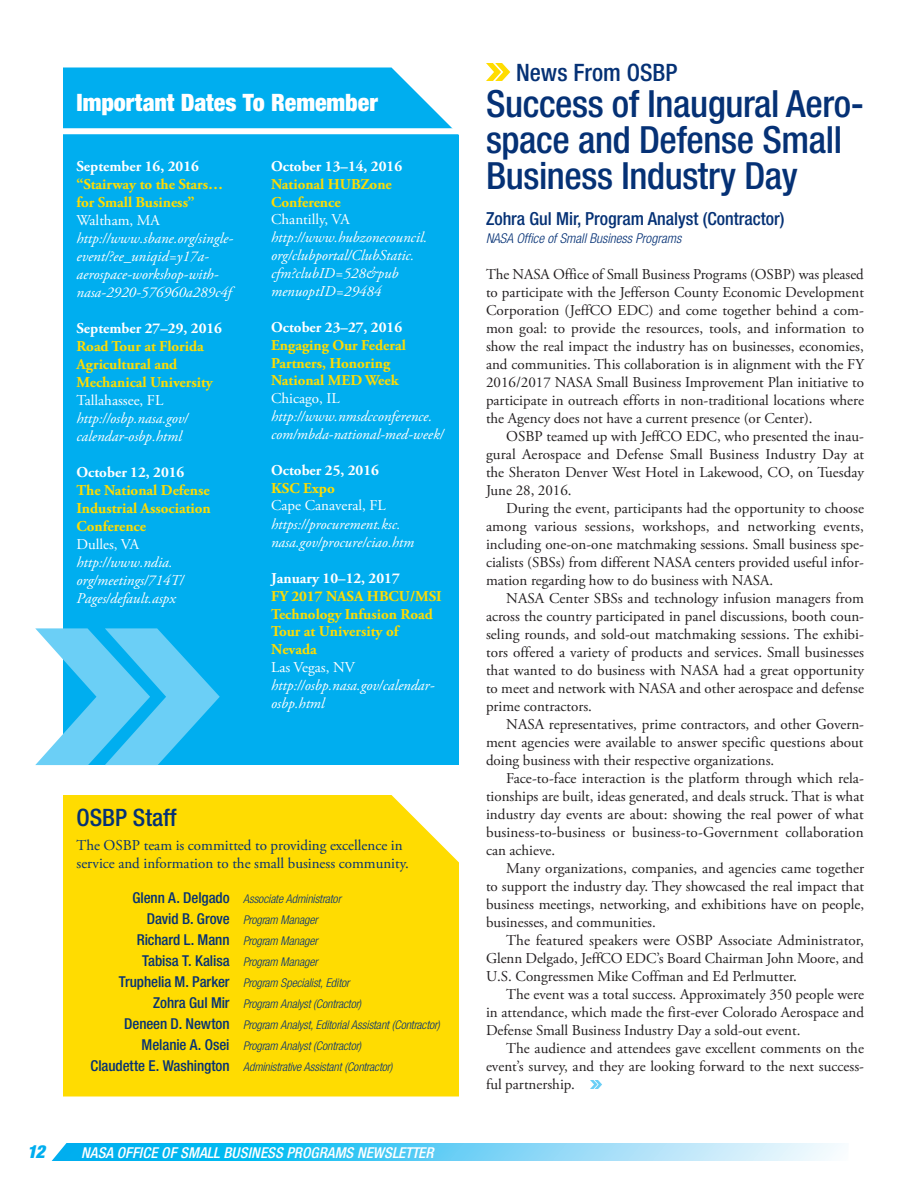
<style>
.page{position:relative;width:918px;height:1188px;background:#fff}
.page>*{position:absolute;margin:0;border:0;box-sizing:border-box;transform-origin:0 0}
.storyHead{font:500 condensed 37.5px/36px "Helvetica Neue LT Std";letter-spacing:-.01em;color:#053175}
.TOC_Sidebar_Head{font:900 condensed 24px "Helvetica Neue LT Std";color:#fff}
.storySubhead{font:500 condensed 24px "Helvetica Neue LT Std";color:#053175}
.byLine{font:500 condensed 18px "Helvetica Neue LT Std";color:#053175}
.t1{font:italic 900 condensed 18px "Helvetica Neue LT Std";color:#00aeef}
.bodyText{font:15px/18px "Adobe Garamond Pro";color:#231f20;text-align:justify}
.Event_Calendar_text{font:italic 15px/17.9px "Adobe Garamond Pro";color:#fff}
.bodyTextFirst{font:15px/18px "Adobe Garamond Pro";color:#231f20;text-align:justify}
.Event_Calendar_Title{font:700 15px/18px "Adobe Garamond Pro";color:#ffdc01}
.Event_Calendar_text-2{font:700 15px/17.9px "Adobe Garamond Pro";color:#ffdc01}
.bodyTextNoSpace{font:15px/18px "Adobe Garamond Pro";color:#053175}
.Event_Calendar_date{font:700 15px "Adobe Garamond Pro";color:#fff}
.t2{font:italic 500 condensed 15px "Helvetica Neue LT Std";letter-spacing:.005em;color:#fff}
.Event_Calendar_text-3{font:15px "Adobe Garamond Pro";color:#fff}
.OSBP_staff_name{font:500 condensed 15px "Helvetica Neue LT Std";letter-spacing:-.005em;color:#053175}
.bylineTitle{font:italic 300 condensed 13.5px "Helvetica Neue LT Std";color:#053175}
.OSBP_staff_name-2{font:italic 300 condensed 12px "Helvetica Neue LT Std";letter-spacing:-.005em;color:#053175}
.s1{font-weight:700;font-style:normal}
.s2{font-weight:700;font-style:normal;color:#ffdc01}
.s3{font-style:normal}
.s4{color:#fff}
.s5{font-weight:400;color:#fff}
.s6{font-weight:400;font-style:italic;color:#fff}
.s7{font-weight:500;font-style:normal;font-size:15px}
.s8{font-weight:300;font-style:italic;font-size:12px}
</style>
<div class="page">
<svg style="left:52px;top:1143px;width:790px;height:18px;background:#66d0f5"></svg>
<div style="left:63px;top:68px;width:396px;height:697px;background:#00aeef"></div>
<div style="left:63px;top:128px;width:409px;height:6px;background:#fff"></div>
<div style="left:63px;top:795px;width:396px;height:301px;background:#ffdc01"></div>
<svg style="left:486px;top:63px;width:24px;height:18px"></svg>
<svg style="left:590px;top:1080px;width:12px;height:9px"></svg>
<svg style="left:35px;top:628px;width:185px;height:137px;background:#5acaf4"></svg>
<h2 class="TOC_Sidebar_Head" style="left:76px;top:88px;width:303px">Important Dates To Remember</h2>
<p class="Event_Calendar_date" style="left:76px;top:158px;width:124px">September 16, 2016</p>
<p class="Event_Calendar_Title" style="left:76px;top:176px;width:148px">“Stairway to the Stars… for Small Business”</p>
<p class="Event_Calendar_text-3" style="left:76px;top:211px;width:85px">Waltham, MA</p>
<p class="Event_Calendar_text" style="left:76px;top:230px;width:158px">http://www.sbane.org/single&shy;event/?ee_uniqid=y17a&shy;aerospace-workshop-with&shy;nasa-2920-576960a289c4f</p>
<p class="Event_Calendar_date" style="left:76px;top:320px;width:147px">September 27–29, 2016</p>
<p class="Event_Calendar_Title" style="left:76px;top:338px;width:138px">Road Tour at Florida<br>Agricultural and<br>Mechanical University</p>
<p class="Event_Calendar_text-3" style="left:76px;top:391px;width:88px">Tallahassee, FL</p>
<p class="Event_Calendar_text" style="left:76px;top:410px;width:113px">http://osbp.nasa.gov/ calendar-osbp.html</p>
<p class="Event_Calendar_date" style="left:76px;top:464px;width:109px">October 12, 2016</p>
<p class="Event_Calendar_Title" style="left:76px;top:482px;width:136px;text-align:justify">The National Defense Industrial Association Conference</p>
<p class="Event_Calendar_text-3" style="left:76px;top:535px;width:64px">Dulles, VA</p>
<p class="Event_Calendar_text" style="left:76px;top:554px;width:109px">http://www.ndia. org/meetings/714T/<br>Pages/default.aspx</p>
<p class="Event_Calendar_text" style="left:271px;top:158px;width:158px"><span class="s1">October 13–14, 2016<br></span><span class="s2">National HUBZone<br>Conference<br></span><span class="s3">Chantilly, VA </span>http://www.hubzonecouncil. org/clubportal/ClubStatic. cfm?clubID=528&amp;pub menuoptID=29484</p>
<p class="Event_Calendar_text" style="left:271px;top:319px;width:174px"><span class="s1">October 23–27, 2016<br></span><span class="s2">Engaging Our Federal<br>Partners, Honoring<br>National MED Week<br></span><span class="s3">Chicago, IL </span>http://www.nmsdcconference. com/mbda-national-med-week/</p>
<p class="Event_Calendar_text" style="left:271px;top:461px;width:145px"><span class="s1">October 25, 2016<br></span><span class="s2">KSC Expo<br></span><span class="s3">Cape Canaveral, FL </span>https://procurement.ksc. nasa.gov/procure/ciao.htm</p>
<p class="Event_Calendar_text-2" style="left:271px;top:569px;width:172px"><span class="s4">January 10–12, 2017<br></span>FY 2017 NASA HBCU/MSI<br>Technology Infusion Road<br>Tour at University of<br>Nevada<br><span class="s5">Las Vegas, NV </span><span class="s6">http://osbp.nasa.gov/calendar&shy;osbp.html</span></p>
<p class="storySubhead" style="left:76px;top:803px;width:102px">OSBP Staff</p>
<p class="bodyTextNoSpace" style="left:76px;top:837px;width:334px">The OSBP team is committed to providing excellence in service and information to the small business community.</p>
<p class="OSBP_staff_name-2" style="left:132px;top:892px;width:210px"><span class="s7">Glenn A. Delgado</span> Associate Administrator</p>
<p class="OSBP_staff_name-2" style="left:147px;top:913px;width:172px"><span class="s7">David B. Grove</span> Program Manager</p>
<p class="OSBP_staff_name-2" style="left:137px;top:934px;width:183px"><span class="s7">Richard L. Mann</span> Program Manager</p>
<p class="OSBP_staff_name" style="left:142px;top:952px;width:177px">Tabisa T. Kalisa <span class="s8">Program Manager</span></p>
<p class="OSBP_staff_name-2" style="left:119px;top:976px;width:232px"><span class="s7">Truphelia M. Parker</span> Program Specialist, Editor</p>
<p class="OSBP_staff_name-2" style="left:153px;top:997px;width:210px"><span class="s7">Zohra Gul Mir</span> Program Analyst (Contractor)</p>
<p class="OSBP_staff_name-2" style="left:124px;top:1018px;width:317px"><span class="s7">Deneen D. Newton</span> Program Analyst, Editorial Assistant (Contractor)</p>
<p class="OSBP_staff_name-2" style="left:142px;top:1039px;width:221px"><span class="s7">Melanie A. Osei</span> Program Analyst (Contractor)</p>
<p class="OSBP_staff_name-2" style="left:91px;top:1060px;width:303px"><span class="s7">Claudette E. Washington</span> Administrative Assistant (Contractor)</p>
<p class="t1" style="left:27px;top:1141px;width:19px">12</p>
<p class="t2" style="left:81px;top:1144px;width:354px">NASA OFFICE OF SMALL BUSINESS PROGRAMS NEWSLETTER</p>
<p class="storySubhead" style="left:516px;top:58px;width:163px">News From OSBP</p>
<p class="storyHead" style="left:486px;top:85px;width:379px">Success of Inaugural Aero‑ space and Defense Small<br>Business Industry Day</p>
<p class="byLine" style="left:486px;top:208px;width:300px">Zohra Gul Mir, Program Analyst (Contractor)</p>
<p class="bylineTitle" style="left:486px;top:230px;width:197px">NASA Office of Small Business Programs</p>
<p class="bodyTextFirst" style="left:486px;top:266px;width:380px">The NASA Office of Small Business Programs (OSBP) was pleased to participate with the Jefferson County Economic Development Corporation (JeffCO EDC) and come together behind a com&shy;mon goal: to provide the resources, tools, and information to show the real impact the industry has on businesses, economies, and communities. This collaboration is in alignment with the FY 2016/2017 NASA Small Business Improvement Plan initiative to participate in outreach efforts in non-traditional locations where the Agency does not have a current presence (or Center).</p>
<p class="bodyText" style="left:486px;top:428px;width:380px;text-indent:20px">OSBP teamed up with JeffCO EDC, who presented the inau&shy;gural Aerospace and Defense Small Business Industry Day at the Sheraton Denver West Hotel in Lakewood, CO, on Tuesday June 28, 2016.</p>
<p class="bodyText" style="left:486px;top:500px;width:380px;text-indent:20px">During the event, participants had the opportunity to choose among various sessions, workshops, and networking events, including one-on-one matchmaking sessions. Small business spe&shy;cialists (SBSs) from different NASA centers provided useful infor&shy;mation regarding how to do business with NASA.</p>
<p class="bodyText" style="left:486px;top:590px;width:380px;text-indent:20px">NASA Center SBSs and technology infusion managers from across the country participated in panel discussions, booth coun&shy;seling rounds, and sold-out matchmaking sessions. The exhibi&shy;tors offered a variety of products and services. Small businesses that wanted to do business with NASA had a great opportunity to meet and network with NASA and other aerospace and defense prime contractors.</p>
<p class="bodyText" style="left:486px;top:716px;width:380px;text-indent:20px">NASA representatives, prime contractors, and other Govern&shy;ment agencies were available to answer specific questions about doing business with their respective organizations.</p>
<p class="bodyText" style="left:486px;top:770px;width:380px;text-indent:20px">Face-to-face interaction is the platform through which rela&shy;tionships are built, ideas generated, and deals struck. That is what industry day events are about: showing the real power of what business-to-business or business-to-Government collaboration can achieve.</p>
<p class="bodyText" style="left:486px;top:860px;width:380px;text-indent:20px">Many organizations, companies, and agencies came together to support the industry day. They showcased the real impact that business meetings, networking, and exhibitions have on people, businesses, and communities.</p>
<p class="bodyText" style="left:486px;top:932px;width:379px;text-indent:20px">The featured speakers were OSBP Associate Administrator, Glenn Delgado, JeffCO EDC’s Board Chairman John Moore, and U.S. Congressmen Mike Coffman and Ed Perlmutter.</p>
<p class="bodyText" style="left:486px;top:986px;width:379px;text-indent:20px">The event was a total success. Approximately 350 people were in attendance, which made the first-ever Colorado Aerospace and Defense Small Business Industry Day a sold-out event.</p>
<p class="bodyText" style="left:486px;top:1040px;width:380px;text-indent:20px">The audience and attendees gave excellent comments on the event’s survey, and they are looking forward to the next success&shy;ful partnership.</p>
</div>
